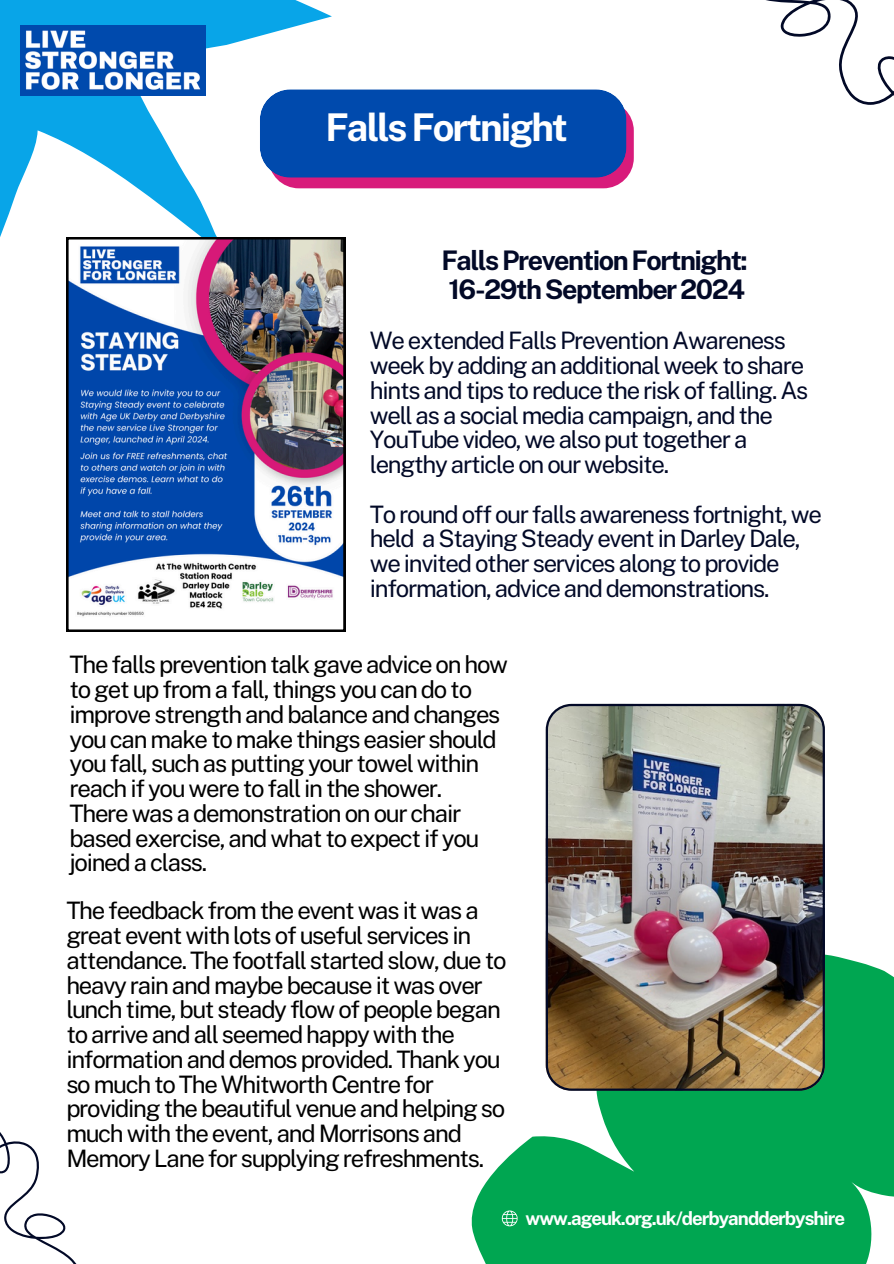
<style>
.page{position:relative;width:894px;height:1264px;background:#fff}
.page>*{position:absolute;margin:0;border:0;box-sizing:border-box;transform-origin:0 0}
.t1{font:700 38.25px "Public Sans";letter-spacing:-.055em;color:#fff}
.t2{font:700 27px/28.2px "Public Sans";letter-spacing:-.055em;color:#020927}
.t3{font:24px/24.8px "Public Sans";letter-spacing:-.055em;color:#000}
.t4{font:24px/24.8px "Public Sans";letter-spacing:-.055em;color:#020927}
.t5{font:700 18.75px "Public Sans";letter-spacing:-.055em;color:#fff}
</style>
<div class="page">
<svg style="left:471px;top:879px;width:422px;height:384px;fill:#00a651"></svg>
<svg style="left:0;top:0;width:378px;height:371px"></svg>
<svg style="left:766px;top:0;width:127px;height:105px"></svg>
<svg style="left:0;top:1132px;width:76px;height:131px"></svg>
<svg style="left:501px;top:1210px;width:16px;height:16px"></svg>
<img style="left:21px;top:26px;width:184px;height:69px">
<img style="left:545px;top:704px;width:279px;height:386px">
<svg style="left:260px;top:89px;width:373px;height:99px;background:#214baa"></svg>
<img style="left:66px;top:237px;width:279px;height:394px">
<h2 class="t1" style="left:325px;top:105px;width:244px">Falls Fortnight</h2>
<p class="t2" style="left:441px;top:246px;width:308px">Falls Prevention Fortnight:<br>16-29th September 2024</p>
<h1 class="t4" style="left:370px;top:328px;width:440px">We extended Falls Prevention Awareness week by adding an additional week to share hints and tips to reduce the risk of falling. As well as a social media campaign, and the YouTube video, we also put together a lengthy article on our website.</h1>
<p class="t4" style="left:370px;top:501px;width:453px">To round off our falls awareness fortnight, we held a Staying Steady event in Darley Dale, we invited other services along to provide information, advice and demonstrations.</p>
<h3 class="t3" style="left:69px;top:652px;width:440px">The falls prevention talk gave advice on how to get up from a fall, things you can do to improve strength and balance and changes you can make to make things easier should you fall, such as putting your towel within reach if you were to fall in the shower.<br>There was a demonstration on our chair based exercise, and what to expect if you joined a class.</h3>
<h3 class="t3" style="left:66px;top:898px;width:441px">The feedback from the event was it was a great event with lots of useful services in attendance. The footfall started slow, due to heavy rain and maybe because it was over lunch time, but steady flow of people began to arrive and all seemed happy with the information and demos provided. Thank you so much to The Whitworth Centre for providing the beautiful venue and helping so much with the event, and Morrisons and Memory Lane for supplying refreshments.</h3>
<p class="t5" style="left:525px;top:1206px;width:321px">www.ageuk.org.uk/derbyandderbyshire</p>
</div>
